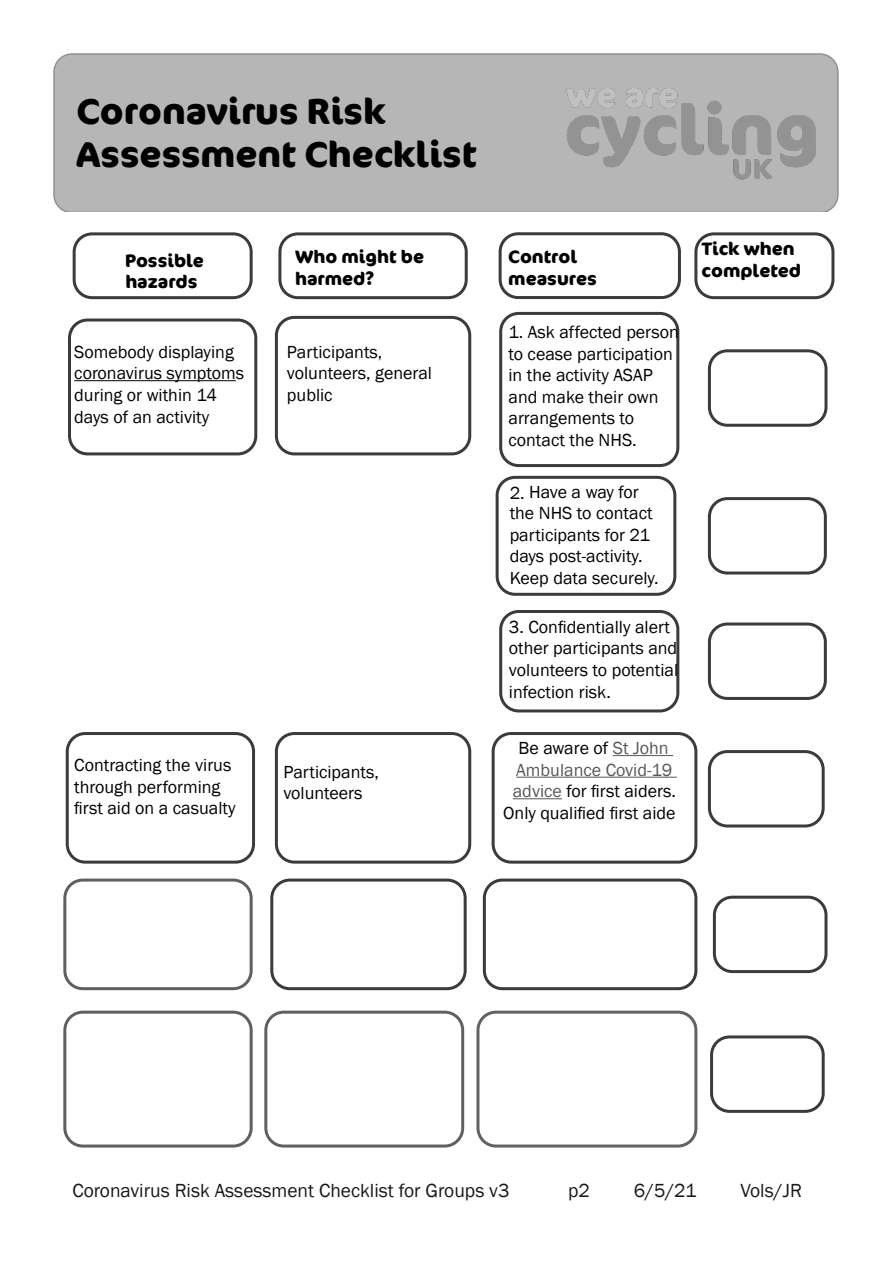
<style>
.page{position:relative;width:893px;height:1263px;background:#fff}
.page>*{position:absolute;margin:0;border:0;box-sizing:border-box;transform-origin:0 0}
.t1{font:700 36px/43.2px "Cocon Offc";color:#000}
.t2{font:19.5px "Franklin Gothic";color:#191919}
.t3{font:18px/21.6px "Franklin Gothic";color:#000}
.t4{font:700 18px/21.6px "Cocon Offc";color:#000}
.t5{font:18px/21.6px "Franklin Gothic";color:#585858;text-align:center}
.s1{color:#000}
.s2{color:#fff}
</style>
<div class="page">
<div style="left:54px;top:54px;width:784px;height:159px;background:#b6b6b6;border-radius:18px"></div>
<div style="left:53px;top:53px;width:786px;height:160px;border:2px solid #919191;border-radius:18px"></div>
<img style="left:566px;top:88px;width:250px;height:92px">
<div style="left:73px;top:232px;width:180px;height:67px;border:3px solid #3b3b3b;border-radius:18px"></div>
<div style="left:708px;top:349px;width:119px;height:78px;border:3px solid #3b3b3b;border-radius:18px"></div>
<div style="left:68px;top:318px;width:189px;height:137px;border:3px solid #3b3b3b;border-radius:18px"></div>
<hr style="left:74px;top:380px;width:162px;height:1px;background:#000">
<div style="left:275px;top:316px;width:196px;height:139px;border:3px solid #3b3b3b;border-radius:18px"></div>
<div style="left:278px;top:232px;width:190px;height:67px;border:3px solid #3b3b3b;border-radius:18px"></div>
<div style="left:499px;top:232px;width:182px;height:67px;border:3px solid #3b3b3b;border-radius:18px"></div>
<div style="left:499px;top:312px;width:180px;height:155px;border:3px solid #3b3b3b;border-radius:18px"></div>
<div style="left:694px;top:232px;width:140px;height:67px;border:3px solid #3b3b3b;border-radius:18px"></div>
<div style="left:66px;top:732px;width:189px;height:132px;border:3px solid #3b3b3b;border-radius:18px"></div>
<div style="left:275px;top:732px;width:196px;height:132px;border:3px solid #3b3b3b;border-radius:18px"></div>
<div style="left:708px;top:750px;width:117px;height:77px;border:3px solid #3b3b3b;border-radius:18px"></div>
<div style="left:63px;top:878px;width:190px;height:112px;border:3px solid #606060;border-radius:18px"></div>
<div style="left:270px;top:878px;width:197px;height:112px;border:3px solid #3b3b3b;border-radius:18px"></div>
<div style="left:483px;top:878px;width:214px;height:112px;border:3px solid #3b3b3b;border-radius:18px"></div>
<div style="left:713px;top:896px;width:114px;height:77px;border:3px solid #3b3b3b;border-radius:18px"></div>
<div style="left:63px;top:1011px;width:190px;height:136px;border:3px solid #606060;border-radius:18px"></div>
<div style="left:264px;top:1011px;width:200px;height:136px;border:3px solid #606060;border-radius:18px"></div>
<div style="left:476px;top:1011px;width:221px;height:136px;border:3px solid #626262;border-radius:18px"></div>
<div style="left:710px;top:1035px;width:115px;height:78px;border:3px solid #3b3b3b;border-radius:18px"></div>
<div style="left:708px;top:497px;width:119px;height:77px;border:3px solid #3b3b3b;border-radius:18px"></div>
<div style="left:708px;top:622px;width:119px;height:78px;border:3px solid #3b3b3b;border-radius:18px"></div>
<div style="left:496px;top:476px;width:180px;height:120px;border:3px solid #3b3b3b;border-radius:18px"></div>
<div style="left:499px;top:610px;width:180px;height:102px;border:3px solid #3b3b3b;border-radius:18px"></div>
<hr style="left:613px;top:755px;width:60px;height:1px;background:#585858">
<hr style="left:516px;top:777px;width:161px;height:1px;background:#585858">
<hr style="left:513px;top:798px;width:49px;height:1px;background:#585858">
<div style="left:492px;top:732px;width:205px;height:132px;border:3px solid #3b3b3b;border-radius:18px"></div>
<p class="t1" style="left:77px;top:91px;width:402px">Coronavirus Risk<br>Assessment Checklist</p>
<p class="t4" style="left:125px;top:250px;width:80px">Possible</p>
<p class="t4" style="left:125px;top:271px;width:74px">hazards</p>
<p class="t4" style="left:295px;top:246px;width:130px">Who might be harmed?</p>
<p class="t4" style="left:508px;top:246px;width:90px">Control measures</p>
<p class="t3" style="left:74px;top:341px;width:171px">Somebody displaying coronavirus symptoms during or within 14 days of an activity</p>
<p class="t3" style="left:287px;top:341px;width:147px">Participants, volunteers, general public</p>
<p class="t3" style="left:508px;top:321px;width:172px">1. Ask affected person to cease participation in the activity ASAP and make their own arrangements to contact the NHS.</p>
<p class="t3" style="left:510px;top:481px;width:150px">2. Have a way for the NHS to contact participants for 21 days post-activity.<br>Keep data securely.</p>
<p class="t3" style="left:509px;top:616px;width:171px">3. Confidentially alert other participants and volunteers to potential infection risk.</p>
<p class="t4" style="left:702px;top:239px;width:101px">Tick when completed</p>
<p class="t3" style="left:74px;top:755px;width:163px">Contracting the virus through performing first aid on a casualty</p>
<p class="t3" style="left:283px;top:761px;width:97px">Participants, volunteers</p>
<p class="t5" style="left:513px;top:738px;width:165px"><span class="s1">Be aware of</span> St John<br>Ambulance Covid-19 advice <span class="s1">for first aiders.</span></p>
<p class="t3" style="left:503px;top:803px;width:188px">Only qualified first aide<span class="s2">rs</span></p>
<p class="t2" style="left:72px;top:1178px;width:439px">Coronavirus Risk Assessment Checklist for Groups v3</p>
<p class="t2" style="left:568px;top:1178px;width:23px">p2</p>
<p class="t2" style="left:634px;top:1178px;width:64px">6/5/21</p>
<p class="t2" style="left:740px;top:1178px;width:63px">Vols/JR</p>
</div>
